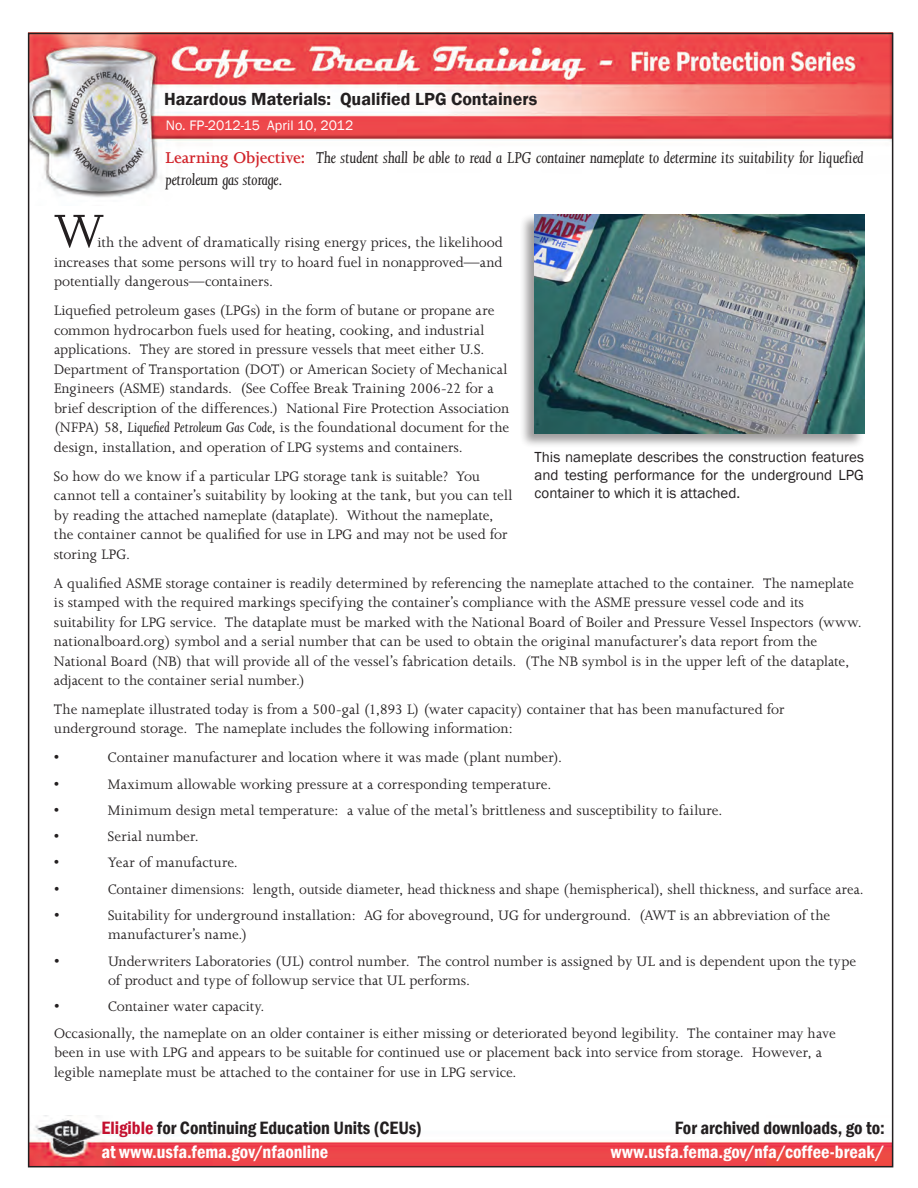
<style>
.page{position:relative;width:918px;height:1188px;background:#fff}
.page>*{position:absolute;margin:0;border:0;box-sizing:border-box;transform-origin:0 0}
.t1{font:54px "Joanna MT Std";color:#231f20}
.t2{font:600 condensed 18.3px "Franklin Gothic";color:#231f20}
.t3{font:600 condensed 18.3px "Franklin Gothic";color:#fff}
.Body_text_14pt{font:italic 18px/21.9px "Joanna MT Std";letter-spacing:-.01em;color:#231f20}
.Topic_-_18pt{font:600 18px "Franklin Gothic";color:#231f20}
.Bulleted_List{font:15.75px/19.5px "Joanna MT Std";letter-spacing:.005em;color:#231f20}
.t4{font:15px/18px "Franklin Gothic";color:#231f20;text-align:justify}
.t5{font:14.1px "Franklin Gothic";color:#fff}
.s1{font-weight:600;font-style:normal;color:#d1232a}
.s2{font-style:italic}
.s3{color:#c3102f}
</style>
<div class="page">
<img style="left:31px;top:36px;width:859px;height:161px">
<img style="left:31px;top:1115px;width:859px;height:49px">
<div style="left:520px;top:213px;width:345px;height:235px;background:#231f20;opacity:.44"></div>
<img style="left:535px;top:215px;width:329px;height:218px">
<p class="Topic_-_18pt" style="left:164px;top:88px;width:375px">Hazardous Materials: Qualified LPG Containers</p>
<p class="t5" style="left:166px;top:117px;width:189px">No. FP-2012-15 April 10, 2012</p>
<p class="Body_text_14pt" style="left:166px;top:147px;width:700px"><span class="s1">Learning Objective:</span> The student shall be able to read a LPG container nameplate to determine its suitability for liquefied petroleum gas storage.</p>
<p class="t1" style="left:54px;top:202px;width:52px">W</p>
<p class="Bulleted_List" style="left:54px;top:233px;width:450px;text-align:justify;text-indent:43px">ith the advent of dramatically rising energy prices, the likelihood increases that some persons will try to hoard fuel in nonapproved—and potentially dangerous—containers.</p>
<p class="Bulleted_List" style="left:54px;top:301px;width:457px">Liquefied petroleum gases (LPGs) in the form of butane or propane are common hydrocarbon fuels used for heating, cooking, and industrial applications. They are stored in pressure vessels that meet either U.S.<br>Department of Transportation (DOT) or American Society of Mechanical Engineers (ASME) standards. (See Coffee Break Training 2006-22 for a brief description of the differences.) National Fire Protection Association (NFPA) 58, <span class="s2">Liquefied Petroleum Gas Code</span>, is the foundational document for the design, installation, and operation of LPG systems and containers.</p>
<p class="Bulleted_List" style="left:54px;top:466px;width:460px">So how do we know if a particular LPG storage tank is suitable? You cannot tell a container’s suitability by looking at the tank, but you can tell by reading the attached nameplate (dataplate). Without the nameplate, the container cannot be qualified for use in LPG and may not be used for storing LPG.</p>
<p class="Bulleted_List" style="left:54px;top:573px;width:809px">A qualified ASME storage container is readily determined by referencing the nameplate attached to the container. The nameplate is stamped with the required markings specifying the container’s compliance with the ASME pressure vessel code and its suitability for LPG service. The dataplate must be marked with the National Board of Boiler and Pressure Vessel Inspectors (www. nationalboard.org) symbol and a serial number that can be used to obtain the original manufacturer’s data report from the National Board (NB) that will provide all of the vessel’s fabrication details. (The NB symbol is in the upper left of the dataplate, adjacent to the container serial number.)</p>
<p class="Bulleted_List" style="left:54px;top:700px;width:732px">The nameplate illustrated today is from a 500-gal (1,893 L) (water capacity) container that has been manufactured for underground storage. The nameplate includes the following information:</p>
<p class="Bulleted_List" style="left:54px;top:748px;width:7px">•</p>
<p class="Bulleted_List" style="left:108px;top:748px;width:456px">Container manufacturer and location where it was made (plant number).</p>
<p class="Bulleted_List" style="left:54px;top:774px;width:7px">•</p>
<p class="Bulleted_List" style="left:108px;top:774px;width:445px">Maximum allowable working pressure at a corresponding temperature.</p>
<p class="Bulleted_List" style="left:54px;top:801px;width:7px">•</p>
<p class="Bulleted_List" style="left:108px;top:801px;width:616px">Minimum design metal temperature: a value of the metal’s brittleness and susceptibility to failure.</p>
<p class="Bulleted_List" style="left:54px;top:827px;width:7px">•</p>
<p class="Bulleted_List" style="left:108px;top:827px;width:92px">Serial number.</p>
<p class="Bulleted_List" style="left:54px;top:853px;width:7px">•</p>
<p class="Bulleted_List" style="left:108px;top:853px;width:131px">Year of manufacture.</p>
<p class="Bulleted_List" style="left:54px;top:879px;width:7px">•</p>
<p class="Bulleted_List" style="left:108px;top:879px;width:757px">Container dimensions: length, outside diameter, head thickness and shape (hemispherical), shell thickness, and surface area.</p>
<p class="Bulleted_List" style="left:54px;top:906px;width:7px">•</p>
<p class="Bulleted_List" style="left:108px;top:906px;width:724px">Suitability for underground installation: AG for aboveground, UG for underground. (AWT is an abbreviation of the manufacturer’s name.)</p>
<p class="Bulleted_List" style="left:54px;top:951px;width:7px">•</p>
<p class="Bulleted_List" style="left:108px;top:951px;width:750px">Underwriters Laboratories (UL) control number. The control number is assigned by UL and is dependent upon the type of product and type of followup service that UL performs.</p>
<p class="Bulleted_List" style="left:54px;top:997px;width:7px">•</p>
<p class="Bulleted_List" style="left:108px;top:997px;width:158px">Container water capacity.</p>
<p class="Bulleted_List" style="left:54px;top:1023px;width:783px">Occasionally, the nameplate on an older container is either missing or deteriorated beyond legibility. The container may have been in use with LPG and appears to be suitable for continued use or placement back into service from storage. However, a legible nameplate must be attached to the container for use in LPG service.</p>
<p class="t4" style="left:535px;top:448px;width:331px">This nameplate describes the construction features and testing performance for the underground LPG container to which it is attached.</p>
<p class="t2" style="left:102px;top:1115px;width:322px"><span class="s3">Eligible</span> for Continuing Education Units (CEUs)</p>
<p class="t3" style="left:102px;top:1139px;width:228px">at www.usfa.fema.gov/nfaonline</p>
<p class="t2" style="left:675px;top:1115px;width:211px">For archived downloads, go to:</p>
<p class="t3" style="left:611px;top:1139px;width:275px">www.usfa.fema.gov/nfa/coffee-break/</p>
</div>
